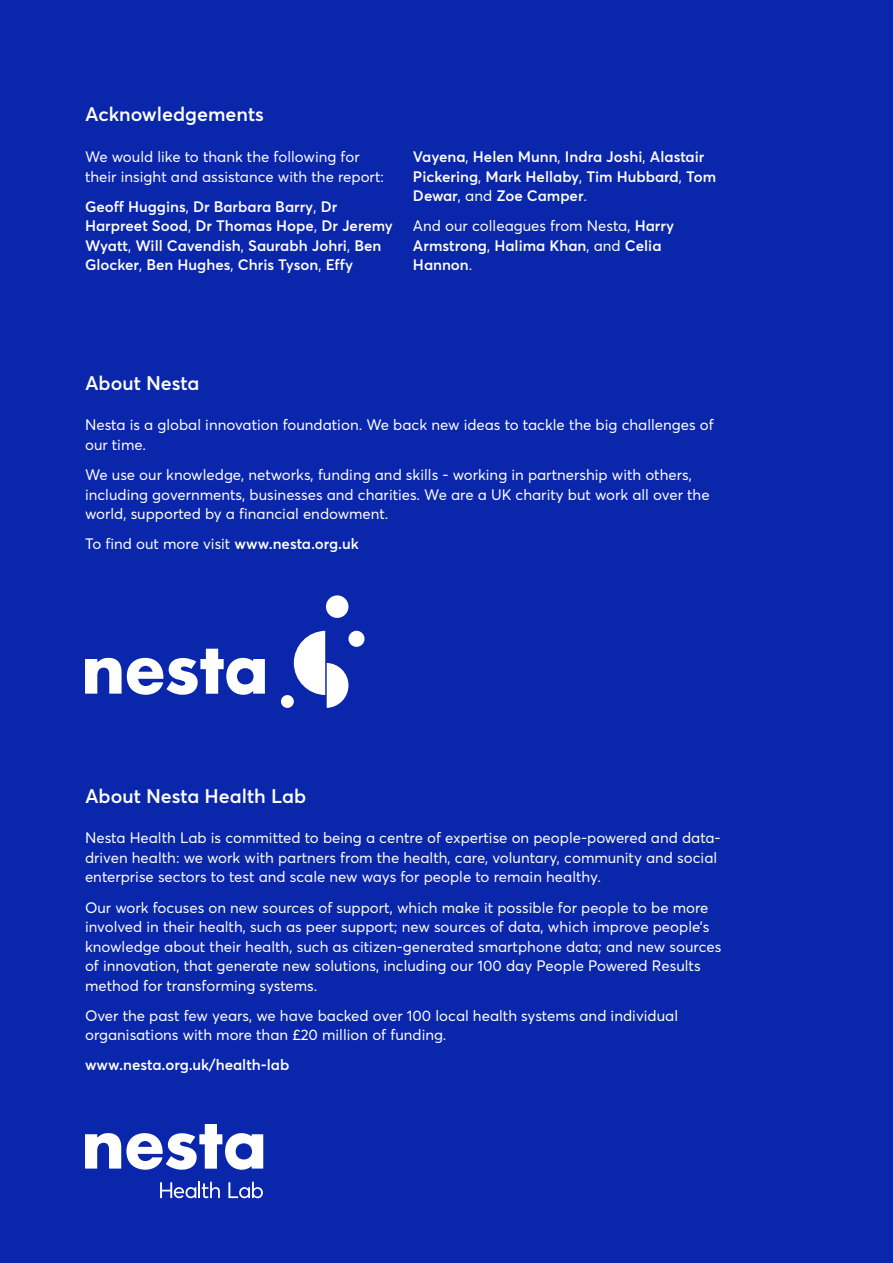
<style>
.page{position:relative;width:893px;height:1263px;background:#0a26aa}
.page>*{position:absolute;margin:0;border:0;box-sizing:border-box;transform-origin:0 0}
.t1{font:600 19.5px "Averta";color:#fff}
.t2{font:15px/19.5px "Averta";color:#fff}
.t3{font:600 15px/19.5px "Averta";color:#fff}
.s1{font-weight:400}
.s2{font-weight:600}
</style>
<div class="page">
<svg style="left:160px;top:1182px;width:60px;height:16px"></svg>
<svg style="left:228px;top:1182px;width:35px;height:16px"></svg>
<svg style="left:85px;top:1124px;width:178px;height:46px"></svg>
<div style="left:348px;top:631px;width:17px;height:16px;background:#fff;border-radius:50%"></div>
<div style="left:326px;top:595px;width:22px;height:23px;background:#fff;border-radius:50%"></div>
<svg style="left:294px;top:631px;width:54px;height:77px"></svg>
<div style="left:281px;top:695px;width:13px;height:13px;background:#fff;border-radius:50%"></div>
<svg style="left:85px;top:649px;width:180px;height:46px"></svg>
<h1 class="t1" style="left:85px;top:102px;width:180px">Acknowledgements</h1>
<p class="t2" style="left:85px;top:147px;width:300px">We would like to thank the following for their insight and assistance with the report:</p>
<p class="t3" style="left:85px;top:197px;width:309px">Geoff Huggins<span class="s1">,</span> Dr Barbara Barry<span class="s1">,</span> Dr Harpreet Sood<span class="s1">,</span> Dr Thomas Hope<span class="s1">,</span> Dr Jeremy Wyatt<span class="s1">,</span> Will Cavendish<span class="s1">,</span> Saurabh Johri<span class="s1">,</span> Ben Glocker<span class="s1">,</span> Ben Hughes<span class="s1">,</span> Chris Tyson<span class="s1">,</span> Effy</p>
<p class="t3" style="left:413px;top:147px;width:305px">Vayena<span class="s1">,</span> Helen Munn<span class="s1">,</span> Indra Joshi<span class="s1">,</span> Alastair<br>Pickering<span class="s1">,</span> Mark Hellaby<span class="s1">,</span> Tim Hubbard<span class="s1">,</span> Tom<br>Dewar<span class="s1">, and</span> Zoe Camper<span class="s1">.</span></p>
<p class="t3" style="left:413px;top:216px;width:263px"><span class="s1">And our colleagues from Nesta,</span> Harry<br>Armstrong<span class="s1">,</span> Halima Khan<span class="s1">, and</span> Celia<br>Hannon<span class="s1">.</span></p>
<h1 class="t1" style="left:85px;top:370px;width:116px">About Nesta</h1>
<p class="t2" style="left:85px;top:415px;width:630px">Nesta is a global innovation foundation. We back new ideas to tackle the big challenges of our time.</p>
<p class="t2" style="left:85px;top:465px;width:626px">We use our knowledge, networks, funding and skills - working in partnership with others, including governments, businesses and charities. We are a UK charity but work all over the world, supported by a financial endowment.</p>
<p class="t2" style="left:85px;top:534px;width:275px">To find out more visit <span class="s2">www.nesta.org.uk</span></p>
<h1 class="t1" style="left:85px;top:783px;width:223px">About Nesta Health Lab</h1>
<p class="t2" style="left:85px;top:828px;width:637px">Nesta Health Lab is committed to being a centre of expertise on people-powered and data&shy;driven health: we work with partners from the health, care, voluntary, community and social enterprise sectors to test and scale new ways for people to remain healthy.</p>
<p class="t2" style="left:85px;top:897px;width:638px">Our work focuses on new sources of support, which make it possible for people to be more involved in their health, such as peer support; new sources of data, which improve people’s knowledge about their health, such as citizen-generated smartphone data; and new sources of innovation, that generate new solutions, including our 100 day People Powered Results method for transforming systems.</p>
<p class="t2" style="left:85px;top:1005px;width:595px">Over the past few years, we have backed over 100 local health systems and individual organisations with more than £20 million of funding.</p>
<p class="t3" style="left:85px;top:1055px;width:206px">www.nesta.org.uk/health-lab</p>
</div>
